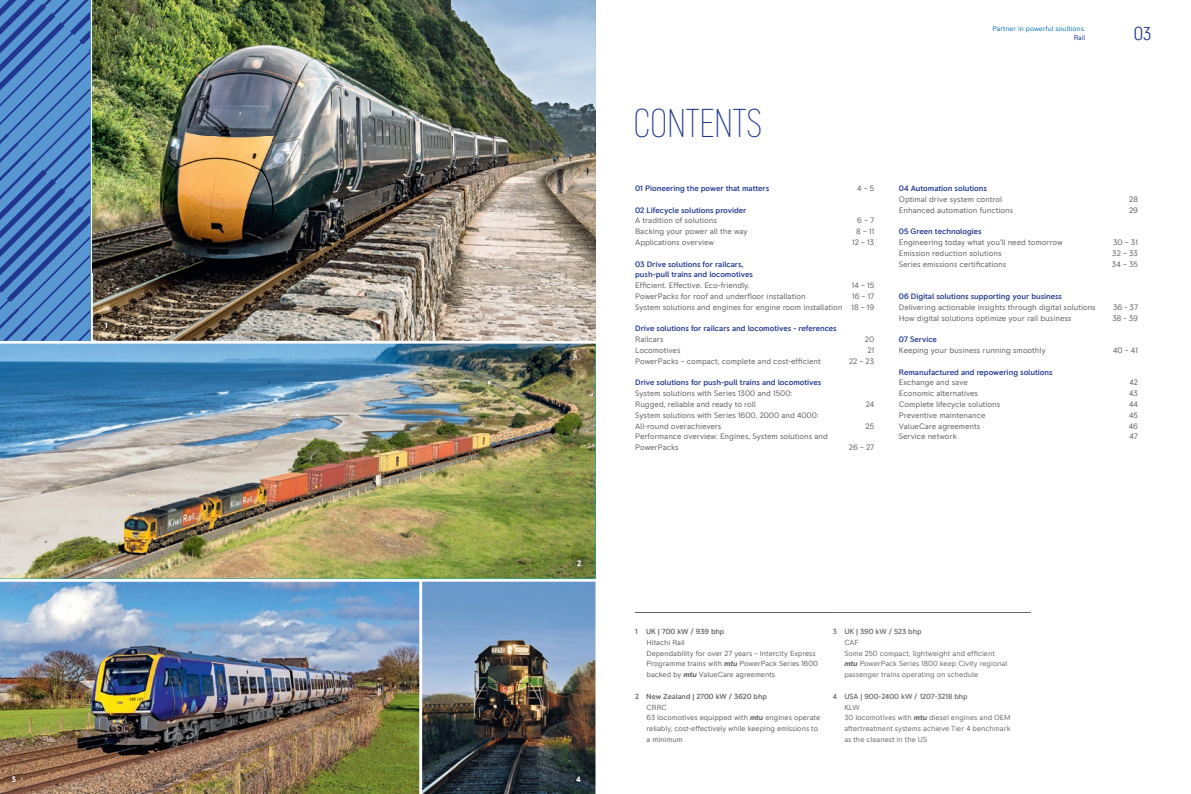
<style>
.page{position:relative;width:1191px;height:794px;background:#fff}
.page>*{position:absolute;margin:0;border:0;box-sizing:border-box;transform-origin:0 0}
.t1{font:200 condensed 40px "RR Pioneer";letter-spacing:-.015em;color:#21378f}
.t2{font:300 condensed 19px "RR Pioneer";color:#21378f}
.t3{font:8px/10.8px "RR Pioneer";letter-spacing:-.005em;color:#636366}
.t4{font:500 8px/10.8px "RR Pioneer";letter-spacing:-.005em;color:#21378f}
.t5{font:700 8px "RR Pioneer";color:#fff}
.t6{font:7.5px/10.8px "RR Pioneer";letter-spacing:-.005em;color:#636366}
.t7{font:7.5px/10.8px "RR Pioneer";letter-spacing:-.005em;color:#6c6d70}
.t8{font:500 7.5px "RR Pioneer";letter-spacing:-.005em;color:#6c6d70}
.t9{font:500 7.5px "RR Pioneer";letter-spacing:-.005em;color:#636366}
.t10{font:7px "RR Pioneer";letter-spacing:-.005em;color:#1077be}
.t11{font:7px "RR Pioneer";color:#21378f}
.s1{font-weight:700;font-style:italic}
.s2{font-weight:700;font-style:italic;color:#636366}
</style>
<div class="page">
<img style="left:0;top:582px;width:419px;height:212px">
<img style="left:0;top:344px;width:595px;height:234px">
<svg style="left:0;top:0;width:90px;height:341px"></svg>
<hr style="left:635px;top:612px;width:198px;height:1px;background:#636366">
<hr style="left:833px;top:612px;width:197px;height:1px;background:#6c6d70">
<img style="left:422px;top:581px;width:173px;height:213px">
<img style="left:93px;top:0;width:502px;height:341px">
<img style="left:98px;top:315px;width:17px;height:20px">
<img style="left:570px;top:552px;width:18px;height:20px">
<img style="left:4px;top:768px;width:19px;height:21px">
<img style="left:569px;top:768px;width:19px;height:21px">
<p class="t5" style="left:105px;top:321px;width:4px">1</p>
<p class="t5" style="left:577px;top:558px;width:6px">2</p>
<p class="t5" style="left:11px;top:774px;width:6px">3</p>
<p class="t5" style="left:576px;top:774px;width:6px">4</p>
<p class="t10" style="left:992px;top:24px;width:94px">Partner in powerful soultions.</p>
<p class="t11" style="left:1073px;top:33px;width:13px">Rail</p>
<h2 class="t2" style="left:1133px;top:22px;width:19px">03</h2>
<h1 class="t1" style="left:633px;top:100px;width:131px">CONTENTS</h1>
<p class="t4" style="left:635px;top:183px;width:136px">01 Pioneering the power that matters</p>
<p class="t3" style="left:857px;top:183px;width:19px">4 – 5</p>
<p class="t4" style="left:635px;top:204px;width:113px">02 Lifecycle solutions provider</p>
<p class="t3" style="left:635px;top:215px;width:83px">A tradition of solutions</p>
<p class="t3" style="left:857px;top:215px;width:19px">6 – 7</p>
<p class="t3" style="left:635px;top:226px;width:114px">Backing your power all the way</p>
<p class="t3" style="left:856px;top:226px;width:19px">8 – 11</p>
<p class="t3" style="left:635px;top:237px;width:80px">Applications overview</p>
<p class="t3" style="left:852px;top:237px;width:23px">12 – 13</p>
<p class="t4" style="left:635px;top:258px;width:119px">03 Drive solutions for railcars, push-pull trains and locomotives</p>
<p class="t3" style="left:635px;top:280px;width:116px">Efficient. Effective. Eco-friendly.</p>
<p class="t3" style="left:852px;top:280px;width:24px">14 – 15</p>
<p class="t3" style="left:635px;top:291px;width:172px">PowerPacks for roof and underfloor installation</p>
<p class="t3" style="left:635px;top:291px;width:241px;text-align:right">16 – 17<br>System solutions and engines for engine room installation 18 – 19</p>
<p class="t4" style="left:635px;top:323px;width:203px">Drive solutions for railcars and locomotives - references</p>
<p class="t3" style="left:635px;top:334px;width:30px">Railcars</p>
<p class="t3" style="left:865px;top:334px;width:11px">20</p>
<p class="t3" style="left:635px;top:345px;width:47px">Locomotives</p>
<p class="t3" style="left:867px;top:345px;width:8px">21</p>
<p class="t3" style="left:635px;top:356px;width:187px">PowerPacks – compact, complete and cost-efficient</p>
<p class="t3" style="left:849px;top:356px;width:27px">22 – 23</p>
<p class="t4" style="left:635px;top:377px;width:188px">Drive solutions for push-pull trains and locomotives</p>
<p class="t3" style="left:635px;top:388px;width:159px">System solutions with Series 1300 and 1500:<br>Rugged, reliable and ready to roll</p>
<p class="t3" style="left:865px;top:399px;width:10px">24</p>
<p class="t3" style="left:635px;top:410px;width:185px">System solutions with Series 1600, 2000 and 4000:<br>All-round overachievers</p>
<p class="t3" style="left:865px;top:420px;width:10px">25</p>
<p class="t3" style="left:635px;top:431px;width:194px">Performance overview: Engines, System solutions and<br>PowerPacks</p>
<p class="t3" style="left:849px;top:442px;width:27px">26 – 27</p>
<p class="t4" style="left:899px;top:183px;width:90px">04 Automation solutions</p>
<p class="t3" style="left:899px;top:194px;width:105px">Optimal drive system control</p>
<p class="t3" style="left:1129px;top:194px;width:10px">28</p>
<p class="t3" style="left:899px;top:204px;width:116px">Enhanced automation functions</p>
<p class="t3" style="left:1129px;top:204px;width:10px">29</p>
<p class="t4" style="left:899px;top:226px;width:84px">05 Green technologies</p>
<p class="t3" style="left:899px;top:237px;width:165px">Engineering today what you’ll need tomorrow</p>
<p class="t3" style="left:1113px;top:237px;width:26px">30 – 31</p>
<p class="t3" style="left:899px;top:248px;width:104px">Emission reduction solutions</p>
<p class="t3" style="left:1112px;top:248px;width:27px">32 – 33</p>
<p class="t3" style="left:899px;top:258px;width:109px">Series emissions certifications</p>
<p class="t3" style="left:1112px;top:258px;width:28px">34 – 35</p>
<p class="t4" style="left:899px;top:291px;width:165px">06 Digital solutions supporting your business</p>
<p class="t3" style="left:899px;top:302px;width:198px">Delivering actionable insights through digital solutions</p>
<p class="t3" style="left:1113px;top:302px;width:26px">36 - 37</p>
<p class="t3" style="left:899px;top:312px;width:174px">How digital solutions optimize your rail business</p>
<p class="t3" style="left:1112px;top:312px;width:27px">38 - 39</p>
<p class="t4" style="left:899px;top:334px;width:40px">07 Service</p>
<p class="t3" style="left:899px;top:345px;width:148px">Keeping your business running smoothly</p>
<p class="t3" style="left:1113px;top:345px;width:26px">40 – 41</p>
<p class="t4" style="left:899px;top:366px;width:155px">Remanufactured and repowering solutions</p>
<p class="t3" style="left:899px;top:377px;width:70px">Exchange and save</p>
<p class="t3" style="left:1129px;top:377px;width:10px">42</p>
<p class="t3" style="left:899px;top:388px;width:81px">Economic alternatives</p>
<p class="t3" style="left:1129px;top:388px;width:10px">43</p>
<p class="t3" style="left:899px;top:399px;width:103px">Complete lifecycle solutions</p>
<p class="t3" style="left:1129px;top:399px;width:10px">44</p>
<p class="t3" style="left:899px;top:410px;width:88px">Preventive maintenance</p>
<p class="t3" style="left:1129px;top:410px;width:10px">45</p>
<p class="t3" style="left:899px;top:420px;width:83px">ValueCare agreements</p>
<p class="t3" style="left:1128px;top:420px;width:11px">46</p>
<p class="t3" style="left:899px;top:431px;width:59px">Service network</p>
<p class="t3" style="left:1129px;top:431px;width:10px">47</p>
<p class="t9" style="left:635px;top:627px;width:91px">1 UK | 700 kW / 939 bhp</p>
<p class="t6" style="left:646px;top:637px;width:173px">Hitachi Rail<br>Dependability for over 27 years – Intercity Express Programme trains with <span class="s1">mtu</span> PowerPack Series 1600 backed by <span class="s1">mtu</span> ValueCare agreements</p>
<p class="t9" style="left:635px;top:691px;width:133px">2 New Zealand | 2700 kW / 3620 bhp</p>
<p class="t6" style="left:646px;top:701px;width:175px">CRRC<br>63 locomotives equipped with <span class="s1">mtu</span> engines operate reliably, cost-effectively while keeping emissions to a minimum</p>
<p class="t8" style="left:833px;top:627px;width:90px">3 UK | 390 kW / 523 bhp</p>
<p class="t7" style="left:844px;top:637px;width:165px">CAF<br>Some 250 compact, lightweight and efficient <span class="s2">mtu</span> PowerPack Series 1800 keep Civity regional passenger trains operating on schedule</p>
<p class="t8" style="left:833px;top:691px;width:136px">4 USA | 900-2400 kW / 1207-3218 bhp</p>
<p class="t7" style="left:844px;top:701px;width:168px">KLW<br>30 locomotives with <span class="s2">mtu</span> diesel engines and OEM aftertreatment systems achieve Tier 4 benchmark as the cleanest in the US</p>
</div>
